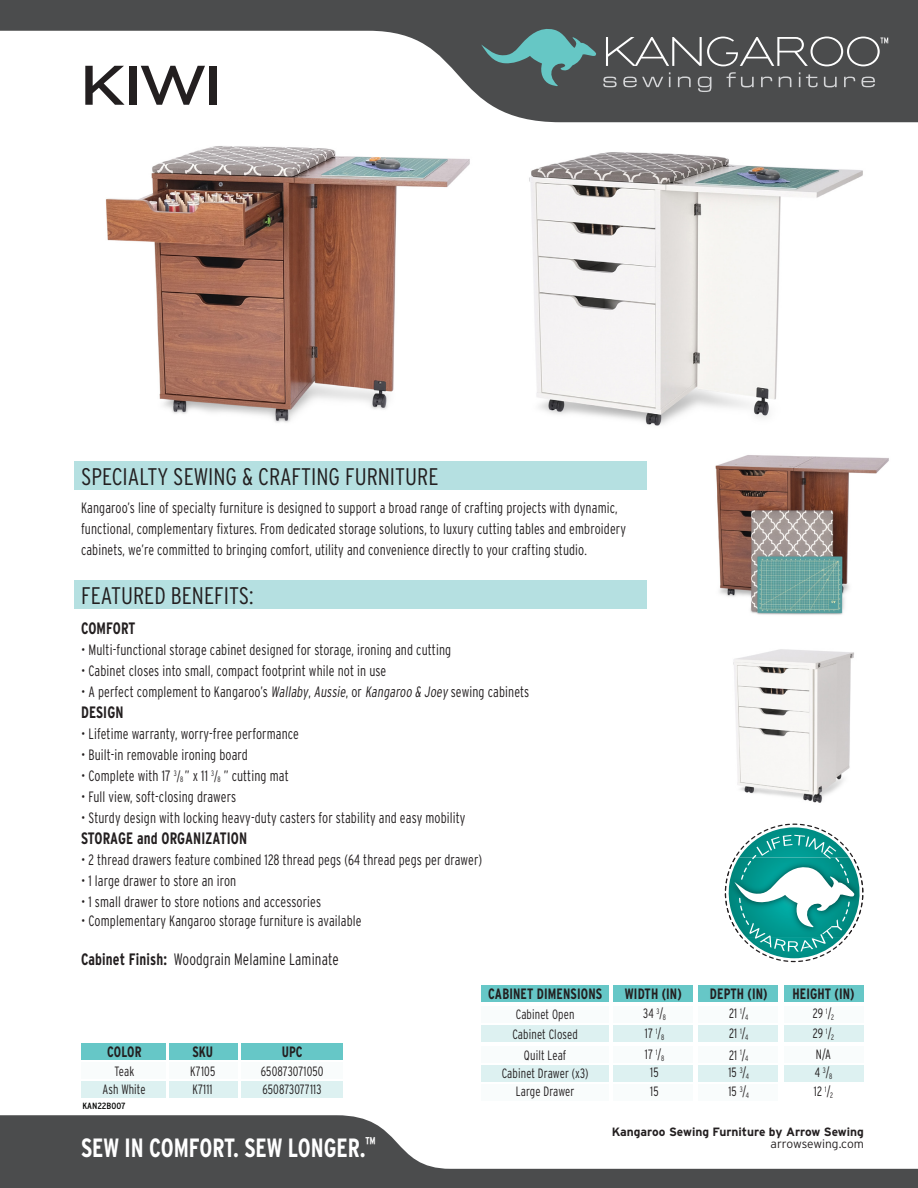
<style>
.page{position:relative;width:918px;height:1188px;background:#fff}
.page>*{position:absolute;margin:0;border:0;box-sizing:border-box;transform-origin:0 0}
.t1{font:700 54px "Dienstag";color:#231f20}
.t2{font:700 26.4px "Interstate Condensed";color:#fff;scale:.9 1}
.t3{font:300 24px "Interstate Condensed";color:#231f20}
.t4{font:300 16.5px "Interstate Condensed";letter-spacing:.01em;color:#231f20;scale:.9 1}
.t5{font:700 16.5px "Interstate Condensed";letter-spacing:.01em;color:#231f20;scale:.9 1}
.t6{font:300 15px/21px "Interstate Condensed";letter-spacing:.01em;color:#231f20;scale:.9 1}
.t7{font:700 15px "Interstate Condensed";letter-spacing:.01em;color:#231f20;scale:.9 1}
.t8{font:300 13.5px "Interstate Condensed";letter-spacing:.01em;color:#231f20;scale:.9 1}
.t9{font:700 12px/12px "Interstate";color:#231f20;text-align:right}
.t10{font:9px "Interstate Condensed";color:#040503;scale:1.1 1}
.t11{font:300 7.8px "Interstate Condensed";color:#231f20;scale:.9 1}
.s1{font-size:13.5px}
.s2{font-weight:700}
.s3{font-weight:300}
</style>
<div class="page">
<svg style="left:0;top:1115px;width:918px;height:73px;fill:#4b4c4d"></svg>
<svg style="left:0;top:0;width:918px;height:122px;fill:#4b4c4d"></svg>
<svg style="left:603px;top:77px;width:14px;height:10px"></svg>
<svg style="left:623px;top:77px;width:40px;height:10px"></svg>
<svg style="left:669px;top:72px;width:1px;height:15px"></svg>
<svg style="left:678px;top:76px;width:13px;height:11px"></svg>
<svg style="left:698px;top:77px;width:13px;height:15px"></svg>
<svg style="left:727px;top:72px;width:27px;height:15px"></svg>
<svg style="left:761px;top:77px;width:11px;height:10px"></svg>
<svg style="left:779px;top:76px;width:12px;height:11px"></svg>
<svg style="left:799px;top:72px;width:1px;height:15px"></svg>
<svg style="left:806px;top:74px;width:12px;height:13px"></svg>
<svg style="left:824px;top:77px;width:13px;height:10px"></svg>
<svg style="left:844px;top:77px;width:11px;height:10px"></svg>
<svg style="left:861px;top:77px;width:14px;height:10px"></svg>
<svg style="left:481px;top:26px;width:116px;height:61px;background:#537373"></svg>
<svg style="left:606px;top:37px;width:282px;height:29px;background:#6a6b6c"></svg>
<img style="left:106px;top:146px;width:364px;height:277px">
<img style="left:529px;top:152px;width:334px;height:274px">
<img style="left:715px;top:455px;width:174px;height:160px">
<img style="left:733px;top:649px;width:121px;height:154px">
<div style="left:74px;top:580px;width:573px;height:28px;background:#b5e0e1"></div>
<div style="left:74px;top:461px;width:573px;height:29px;background:#b5e0e1"></div>
<div style="left:81px;top:1043px;width:85px;height:17px;background:#66c7c7"></div>
<div style="left:169px;top:1043px;width:69px;height:17px;background:#66c7c7"></div>
<div style="left:241px;top:1043px;width:102px;height:17px;background:#66c7c7"></div>
<div style="left:81px;top:1063px;width:85px;height:16px;background:#f9fcfc"></div>
<div style="left:169px;top:1063px;width:69px;height:16px;background:#f9fcfc"></div>
<div style="left:241px;top:1063px;width:102px;height:16px;background:#f9fcfc"></div>
<div style="left:482px;top:985px;width:127px;height:16px;background:#66c7c7"></div>
<div style="left:613px;top:985px;width:80px;height:16px;background:#66c7c7"></div>
<div style="left:482px;top:1025px;width:127px;height:16px;background:#ddf1f1"></div>
<div style="left:613px;top:1025px;width:80px;height:16px;background:#ddf1f1"></div>
<div style="left:482px;top:1006px;width:127px;height:16px;background:#f9fcfc"></div>
<div style="left:613px;top:1006px;width:80px;height:16px;background:#f9fcfc"></div>
<div style="left:482px;top:1065px;width:127px;height:16px;background:#ddf1f1"></div>
<div style="left:613px;top:1065px;width:80px;height:16px;background:#ddf1f1"></div>
<div style="left:482px;top:1046px;width:127px;height:16px;background:#f9fcfc"></div>
<div style="left:613px;top:1046px;width:80px;height:16px;background:#f9fcfc"></div>
<div style="left:698px;top:985px;width:80px;height:16px;background:#66c7c7"></div>
<div style="left:698px;top:1025px;width:80px;height:16px;background:#ddf1f1"></div>
<div style="left:698px;top:1006px;width:80px;height:16px;background:#f9fcfc"></div>
<div style="left:698px;top:1065px;width:80px;height:16px;background:#ddf1f1"></div>
<div style="left:698px;top:1046px;width:80px;height:16px;background:#f9fcfc"></div>
<div style="left:784px;top:985px;width:80px;height:16px;background:#66c7c7"></div>
<div style="left:784px;top:1025px;width:80px;height:16px;background:#ddf1f1"></div>
<div style="left:784px;top:1006px;width:80px;height:16px;background:#f9fcfc"></div>
<div style="left:784px;top:1065px;width:80px;height:16px;background:#ddf1f1"></div>
<div style="left:784px;top:1046px;width:80px;height:16px;background:#f9fcfc"></div>
<div style="left:81px;top:1081px;width:85px;height:16px;background:#ddf1f1"></div>
<div style="left:169px;top:1081px;width:69px;height:16px;background:#ddf1f1"></div>
<div style="left:241px;top:1081px;width:102px;height:16px;background:#ddf1f1"></div>
<div style="left:482px;top:1084px;width:127px;height:17px;background:#f9fcfc"></div>
<div style="left:613px;top:1084px;width:80px;height:17px;background:#f9fcfc"></div>
<div style="left:698px;top:1084px;width:80px;height:17px;background:#f9fcfc"></div>
<svg style="left:724px;top:823px;width:140px;height:140px"></svg>
<p class="t1" style="left:81px;top:50px;width:142px">KIWI</p>
<p class="t3" style="left:81px;top:463px;width:359px">SPECIALTY SEWING &amp; CRAFTING FURNITURE</p>
<p class="t6" style="left:81px;top:497px;width:607px">Kangaroo’s line of specialty furniture is designed to support a broad range of crafting projects with dynamic, functional, complementary fixtures. From dedicated storage solutions, to luxury cutting tables and embroidery cabinets, we’re committed to bringing comfort, utility and convenience directly to your crafting studio.</p>
<p class="t3" style="left:81px;top:582px;width:174px">FEATURED BENEFITS:</p>
<p class="t5" style="left:81px;top:619px;width:62px">COMFORT</p>
<p class="t6" style="left:81px;top:639px;width:413px">• Multi-functional storage cabinet designed for storage, ironing and cutting</p>
<p class="t6" style="left:81px;top:660px;width:341px">• Cabinet closes into small, compact footprint while not in use</p>
<p class="t6" style="left:81px;top:681px;width:500px">• A perfect complement to Kangaroo’s Wallaby, Aussie, or Kangaroo &amp; Joey sewing cabinets</p>
<p class="t5" style="left:81px;top:703px;width:49px">DESIGN</p>
<p class="t6" style="left:81px;top:723px;width:244px">• Lifetime warranty, worry-free performance</p>
<p class="t6" style="left:81px;top:744px;width:187px">• Built-in removable ironing board</p>
<p class="t6" style="left:81px;top:765px;width:232px">• Complete with 17 <sup>3</sup><span class="s1">/</span><sub>8</sub> ” x 11 <sup>3</sup><span class="s1">/</span><sub>8</sub> ” cutting mat</p>
<p class="t6" style="left:81px;top:786px;width:174px">• Full view, soft-closing drawers</p>
<p class="t6" style="left:81px;top:807px;width:429px">• Sturdy design with locking heavy-duty casters for stability and easy mobility</p>
<p class="t5" style="left:81px;top:829px;width:186px">STORAGE and ORGANIZATION</p>
<p class="t6" style="left:81px;top:849px;width:447px">• 2 thread drawers feature combined 128 thread pegs (64 thread pegs per drawer)</p>
<p class="t6" style="left:81px;top:870px;width:174px">• 1 large drawer to store an iron</p>
<p class="t6" style="left:81px;top:891px;width:268px">• 1 small drawer to store notions and accessories</p>
<p class="t6" style="left:81px;top:910px;width:313px">• Complementary Kangaroo storage furniture is available</p>
<p class="t4" style="left:81px;top:950px;width:288px"><span class="s2">Cabinet Finish:</span> Woodgrain Melamine Laminate</p>
<p class="t7" style="left:488px;top:985px;width:128px">CABINET DIMENSIONS</p>
<p class="t7" style="left:625px;top:985px;width:65px">WIDTH (IN)</p>
<p class="t7" style="left:710px;top:985px;width:66px">DEPTH (IN)</p>
<p class="t7" style="left:792px;top:985px;width:71px">HEIGHT (IN)</p>
<p class="t8" style="left:516px;top:1006px;width:67px">Cabinet Open</p>
<p class="t8" style="left:643px;top:1006px;width:27px">34 <sup>3</sup>/<sub>8</sub></p>
<p class="t8" style="left:813px;top:1006px;width:25px">29 <sup>1</sup>/<sub>2</sub></p>
<p class="t8" style="left:729px;top:1006px;width:11px">21</p>
<p class="t11" style="left:740px;top:1010px;width:11px">1<span class="s1">/</span>4</p>
<p class="t7" style="left:107px;top:1043px;width:40px">COLOR</p>
<p class="t8" style="left:114px;top:1063px;width:24px">Teak</p>
<p class="t7" style="left:192px;top:1043px;width:25px">SKU</p>
<p class="t8" style="left:190px;top:1063px;width:29px">K7105</p>
<p class="t7" style="left:282px;top:1043px;width:25px">UPC</p>
<p class="t8" style="left:261px;top:1063px;width:71px">650873071050</p>
<p class="t8" style="left:102px;top:1082px;width:50px">Ash White</p>
<p class="t8" style="left:192px;top:1082px;width:24px">K7111</p>
<p class="t8" style="left:262px;top:1082px;width:67px">650873077113</p>
<p class="t10" style="left:82px;top:1100px;width:41px">KAN22B007</p>
<p class="t2" style="left:81px;top:1133px;width:329px">SEW IN COMFORT. SEW LONGER.<sup>™</sup></p>
<p class="t8" style="left:512px;top:1026px;width:74px">Cabinet Closed</p>
<p class="t8" style="left:645px;top:1026px;width:23px">17 <sup>1</sup>/<sub>8</sub></p>
<p class="t8" style="left:813px;top:1026px;width:25px">29 <sup>1</sup>/<sub>2</sub></p>
<p class="t8" style="left:729px;top:1026px;width:11px">21</p>
<p class="t11" style="left:740px;top:1030px;width:11px">1<span class="s1">/</span>4</p>
<p class="t8" style="left:524px;top:1047px;width:49px">Quilt Leaf</p>
<p class="t8" style="left:645px;top:1047px;width:23px">17 <sup>1</sup>/<sub>8</sub></p>
<p class="t8" style="left:729px;top:1047px;width:23px">21 <sup>1</sup>/<sub>4</sub></p>
<p class="t8" style="left:516px;top:1084px;width:67px">Large Drawer</p>
<p class="t8" style="left:650px;top:1084px;width:11px">15</p>
<p class="t8" style="left:814px;top:1084px;width:23px">12 <sup>1</sup>/<sub>2</sub></p>
<p class="t8" style="left:816px;top:1047px;width:18px">N/A</p>
<p class="t8" style="left:502px;top:1065px;width:98px">Cabinet Drawer (x3)</p>
<p class="t8" style="left:650px;top:1065px;width:11px">15</p>
<p class="t8" style="left:815px;top:1065px;width:21px">4 <sup>3</sup>/<sub>8</sub></p>
<p class="t8" style="left:728px;top:1065px;width:11px">15</p>
<p class="t11" style="left:740px;top:1069px;width:12px">3<span class="s1">/</span>4</p>
<p class="t8" style="left:728px;top:1084px;width:11px">15</p>
<p class="t11" style="left:740px;top:1088px;width:12px">3<span class="s1">/</span>4</p>
<p class="t9" style="left:612px;top:1126px;width:254px">Kangaroo Sewing Furniture by Arrow Sewing <span class="s3">arrowsewing.com</span></p>
</div>
